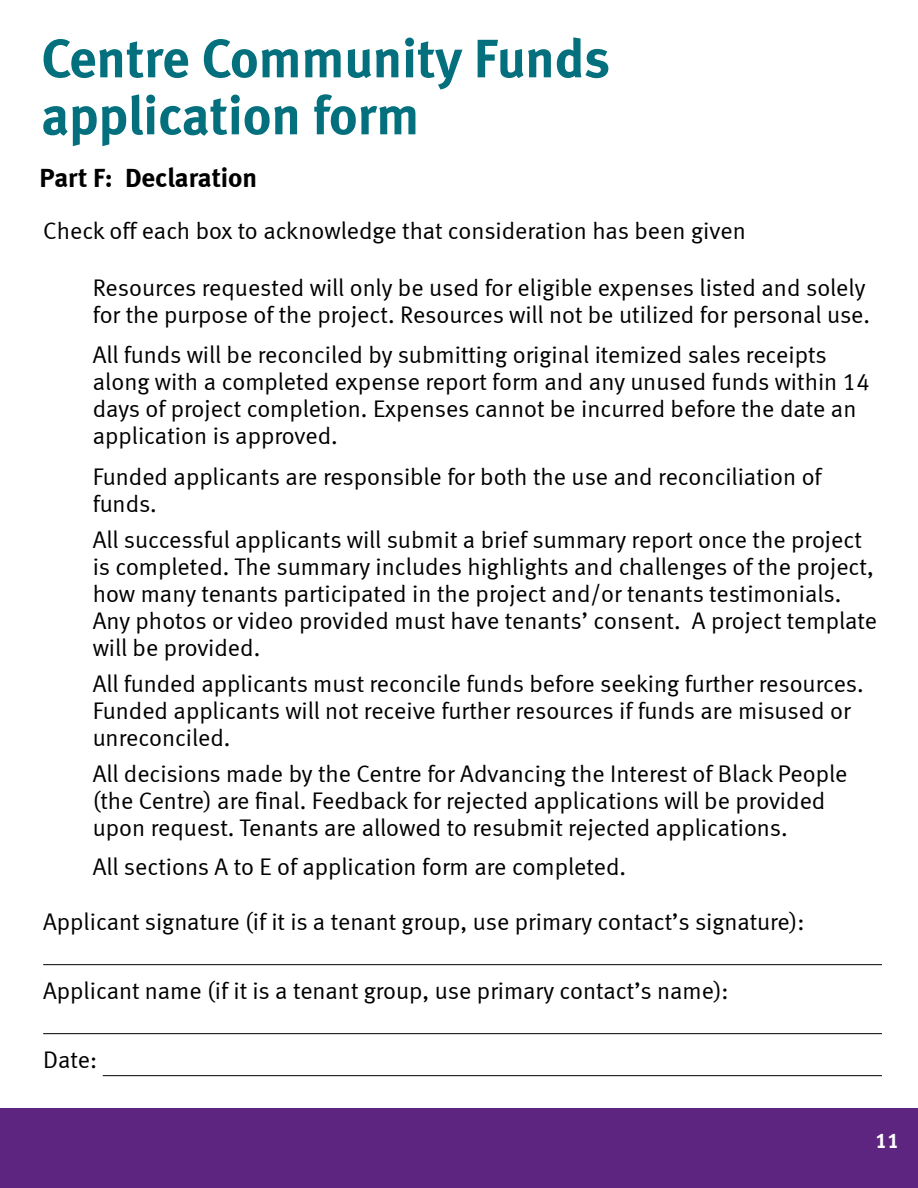
<style>
.page{position:relative;width:918px;height:1188px;background:#fff}
.page>*{position:absolute;margin:0;border:0;box-sizing:border-box;transform-origin:0 0}
.Header_style_1{font:54px/57px "Meta Bold LF";color:#04707e}
.Paragraph_Style_3{font:27px "Meta Bold LF";color:#000}
.t1{font:24px/27px "Meta Normal LF";color:#000}
.t2{font:24px "Meta Normal";color:#000}
.t3{font:21px "Meta Bold LF";color:#fff}
</style>
<div class="page">
<div style="left:0;top:1108px;width:918px;height:80px;background:#5e2580"></div>
<hr style="left:43px;top:964px;width:839px;height:1px;background:#000">
<hr style="left:43px;top:1033px;width:839px;height:1px;background:#000">
<hr style="left:103px;top:1075px;width:779px;height:1px;background:#000">
<h1 class="Header_style_1" style="left:41px;top:29px;width:570px">Centre Community Funds application form</h1>
<p class="Paragraph_Style_3" style="left:40px;top:162px;width:219px">Part F: Declaration</p>
<p class="t2" style="left:43px;top:217px;width:704px">Check off each box to acknowledge that consideration has been given</p>
<p class="t1" style="left:93px;top:274px;width:779px">Resources requested will only be used for eligible expenses listed and solely for the purpose of the project. Resources will not be utilized for personal use.</p>
<p class="t1" style="left:93px;top:341px;width:779px">All funds will be reconciled by submitting original itemized sales receipts along with a completed expense report form and any unused funds within 14 days of project completion. Expenses cannot be incurred before the date an application is approved.</p>
<p class="t1" style="left:93px;top:463px;width:730px">Funded applicants are responsible for both the use and reconciliation of funds.</p>
<p class="t1" style="left:93px;top:526px;width:786px">All successful applicants will submit a brief summary report once the project is completed. The summary includes highlights and challenges of the project, how many tenants participated in the project and/or tenants testimonials.<br>Any photos or video provided must have tenants’ consent. A project template will be provided.</p>
<p class="t1" style="left:93px;top:670px;width:772px">All funded applicants must reconcile funds before seeking further resources.<br>Funded applicants will not receive further resources if funds are misused or unreconciled.</p>
<p class="t1" style="left:93px;top:760px;width:756px">All decisions made by the Centre for Advancing the Interest of Black People (the Centre) are final. Feedback for rejected applications will be provided upon request. Tenants are allowed to resubmit rejected applications.</p>
<p class="t1" style="left:93px;top:853px;width:535px">All sections A to E of application form are completed.</p>
<p class="t2" style="left:43px;top:908px;width:763px">Applicant signature (if it is a tenant group, use primary contact’s signature):</p>
<p class="t2" style="left:43px;top:977px;width:687px">Applicant name (if it is a tenant group, use primary contact’s name):</p>
<p class="t2" style="left:43px;top:1046px;width:56px">Date:</p>
<p class="t3" style="left:876px;top:1128px;width:25px">11</p>
</div>
